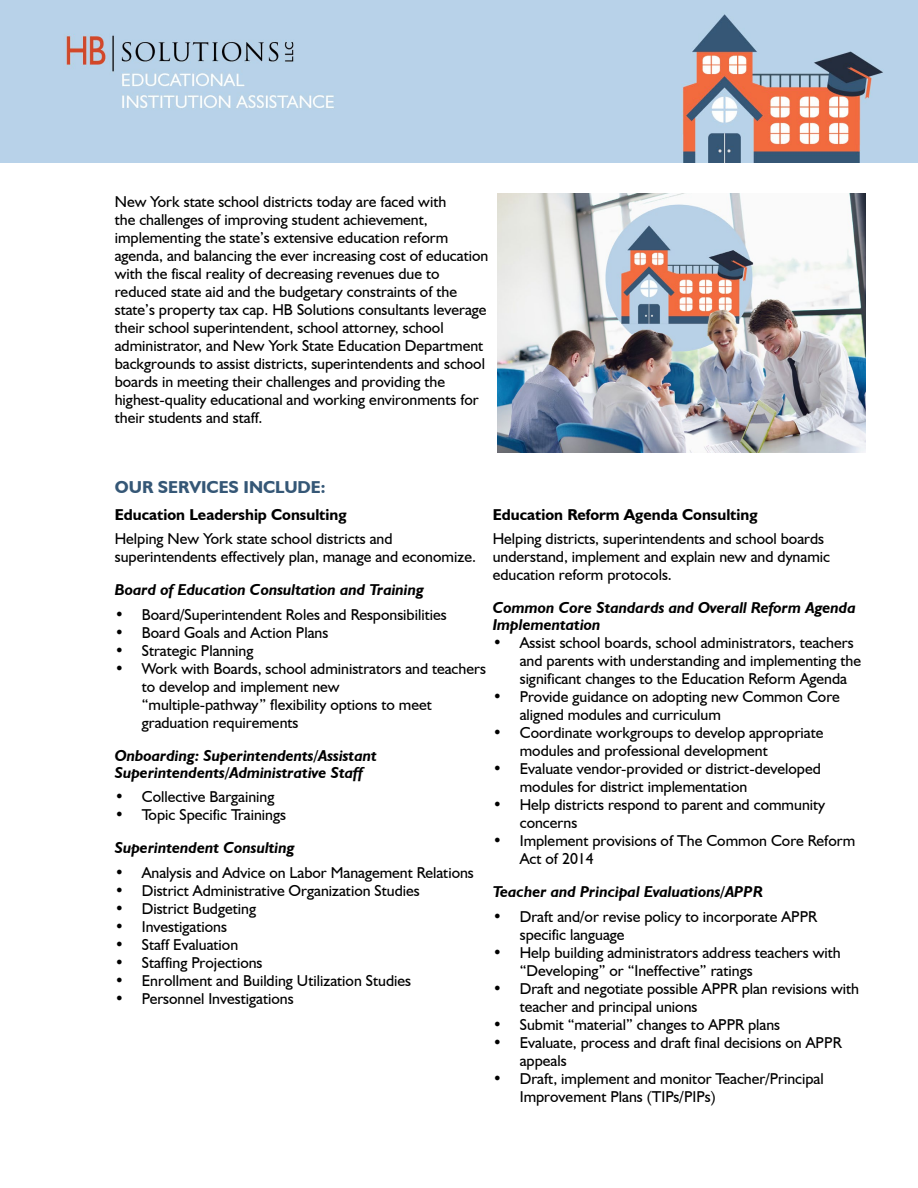
<style>
.page{position:relative;width:918px;height:1188px;background:#fff}
.page>*{position:absolute;margin:0;border:0;box-sizing:border-box;transform-origin:0 0}
.t1{font:700 17.25px "Humanist 521 BT";color:#355776}
.t2{font:15.75px/18px "Humanist 521 BT";color:#000}
.t3{font:italic 700 15.75px/16.5px "Humanist 521 BT";color:#000}
.t4{font:700 15.75px "Humanist 521 BT";color:#000}
</style>
<div class="page">
<img style="left:498px;top:194px;width:367px;height:258px">
<img style="left:0;top:0;width:918px;height:162px">
<p class="t2" style="left:115px;top:193px;width:375px">New York state school districts today are faced with<br>the challenges of improving student achievement, implementing the state’s extensive education reform agenda, and balancing the ever increasing cost of education with the fiscal reality of decreasing revenues due to reduced state aid and the budgetary constraints of the state’s property tax cap. HB Solutions consultants leverage their school superintendent, school attorney, school administrator, and New York State Education Department backgrounds to assist districts, superintendents and school boards in meeting their challenges and providing the highest-quality educational and working environments for their students and staff.</p>
<p class="t1" style="left:115px;top:477px;width:212px">OUR SERVICES INCLUDE:</p>
<p class="t4" style="left:493px;top:504px;width:266px">Education Reform Agenda Consulting</p>
<p class="t2" style="left:493px;top:530px;width:339px">Helping districts, superintendents and school boards understand, implement and explain new and dynamic education reform protocols.</p>
<p class="t3" style="left:493px;top:599px;width:365px">Common Core Standards and Overall Reform Agenda<br>Implementation</p>
<p class="t2" style="left:520px;top:633px;width:343px;text-indent:-27px">• Assist school boards, school administrators, teachers and parents with understanding and implementing the significant changes to the Education Reform Agenda</p>
<p class="t2" style="left:520px;top:687px;width:322px;text-indent:-27px">• Provide guidance on adopting new Common Core aligned modules and curriculum</p>
<p class="t2" style="left:520px;top:723px;width:305px;text-indent:-27px">• Coordinate workgroups to develop appropriate modules and professional development</p>
<p class="t2" style="left:520px;top:759px;width:303px;text-indent:-27px">• Evaluate vendor-provided or district-developed modules for district implementation</p>
<p class="t2" style="left:520px;top:795px;width:307px;text-indent:-27px">• Help districts respond to parent and community concerns</p>
<p class="t2" style="left:520px;top:831px;width:337px;text-indent:-27px">• Implement provisions of The Common Core Reform<br>Act of 2014</p>
<p class="t3" style="left:493px;top:883px;width:272px">Teacher and Principal Evaluations/APPR</p>
<p class="t2" style="left:520px;top:907px;width:299px;text-indent:-27px">• Draft and/or revise policy to incorporate APPR specific language</p>
<p class="t2" style="left:520px;top:943px;width:323px;text-indent:-27px">• Help building administrators address teachers with “Developing” or “Ineffective” ratings</p>
<p class="t2" style="left:520px;top:979px;width:341px;text-indent:-27px">• Draft and negotiate possible APPR plan revisions with teacher and principal unions</p>
<p class="t2" style="left:493px;top:1015px;width:289px">• Submit “material” changes to APPR plans</p>
<p class="t2" style="left:520px;top:1033px;width:323px;text-indent:-27px">• Evaluate, process and draft final decisions on APPR appeals</p>
<p class="t2" style="left:520px;top:1069px;width:306px;text-indent:-27px">• Draft, implement and monitor Teacher/Principal<br>Improvement Plans (TIPs/PIPs)</p>
<p class="t4" style="left:115px;top:504px;width:233px">Education Leadership Consulting</p>
<p class="t2" style="left:115px;top:530px;width:363px">Helping New York state school districts and superintendents effectively plan, manage and economize.</p>
<p class="t3" style="left:115px;top:581px;width:311px">Board of Education Consultation and Training</p>
<p class="t2" style="left:115px;top:605px;width:333px">• Board/Superintendent Roles and Responsibilities</p>
<p class="t2" style="left:115px;top:623px;width:215px">• Board Goals and Action Plans</p>
<p class="t2" style="left:115px;top:641px;width:140px">• Strategic Planning</p>
<p class="t2" style="left:142px;top:659px;width:346px;text-indent:-27px">• Work with Boards, school administrators and teachers to develop and implement new<br>“multiple-pathway” flexibility options to meet graduation requirements</p>
<p class="t3" style="left:115px;top:747px;width:264px">Onboarding: Superintendents/Assistant<br>Superintendents/Administrative Staff</p>
<p class="t2" style="left:115px;top:788px;width:161px">• Collective Bargaining</p>
<p class="t2" style="left:115px;top:806px;width:173px">• Topic Specific Trainings</p>
<p class="t3" style="left:115px;top:839px;width:182px">Superintendent Consulting</p>
<p class="t2" style="left:115px;top:863px;width:361px">• Analysis and Advice on Labor Management Relations</p>
<p class="t2" style="left:115px;top:881px;width:307px">• District Administrative Organization Studies</p>
<p class="t2" style="left:115px;top:899px;width:143px">• District Budgeting</p>
<p class="t2" style="left:115px;top:917px;width:114px">• Investigations</p>
<p class="t2" style="left:115px;top:935px;width:125px">• Staff Evaluation</p>
<p class="t2" style="left:115px;top:953px;width:149px">• Staffing Projections</p>
<p class="t2" style="left:115px;top:971px;width:298px">• Enrollment and Building Utilization Studies</p>
<p class="t2" style="left:115px;top:989px;width:180px">• Personnel Investigations</p>
</div>
